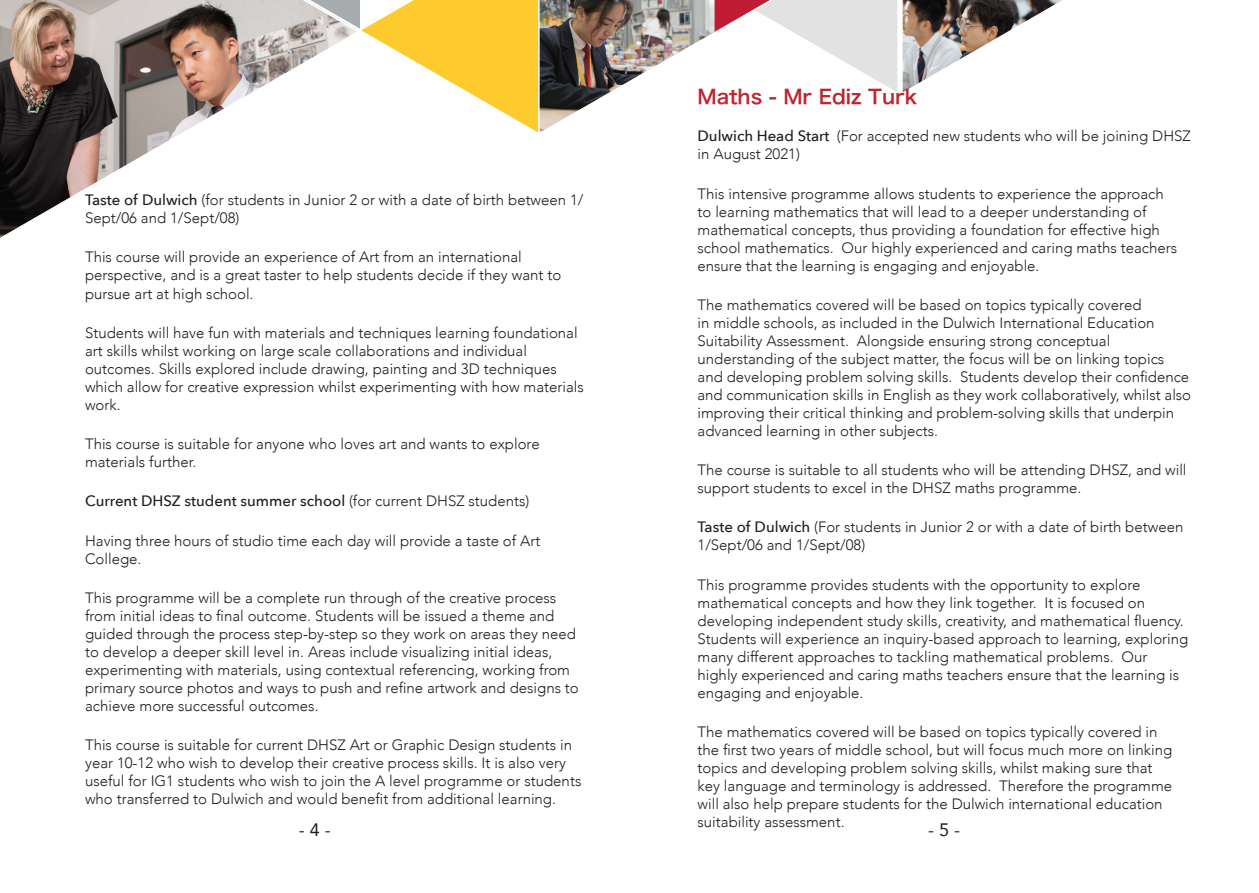
<style>
.page{position:relative;width:1259px;height:893px;background:#fff}
.page>*{position:absolute;margin:0;border:0;box-sizing:border-box;transform-origin:0 0}
.t1{font:19.5px "Hiragino Sans GB W6";color:#bd2530}
.t2{font:18px "Avenir";color:#231f20}
.t3{font:300 15px/18px "Avenir";color:#221d1f}
.t4{font:500 15px "Avenir Next";color:#221d1f}
.s1{font-family:"Avenir Next";font-weight:500}
.s2{font-family:"Avenir";font-weight:300}
</style>
<div class="page">
<svg style="left:362px;top:0;width:700px;height:133px"></svg>
<svg style="left:0;top:0;width:362px;height:238px"></svg>
<p class="t1" style="left:697px;top:84px;width:221px">Maths - Mr Ediz Turk</p>
<p class="t3" style="left:697px;top:127px;width:495px"><span class="s1">Dulwich Head Start</span> (For accepted new students who will be joining DHSZ in August 2021)</p>
<p class="t3" style="left:697px;top:184px;width:481px">This intensive programme allows students to experience the approach to learning mathematics that will lead to a deeper understanding of mathematical concepts, thus providing a foundation for effective high school mathematics. Our highly experienced and caring maths teachers ensure that the learning is engaging and enjoyable.</p>
<p class="t3" style="left:697px;top:296px;width:495px">The mathematics covered will be based on topics typically covered<br>in middle schools, as included in the Dulwich International Education Suitability Assessment. Alongside ensuring strong conceptual understanding of the subject matter, the focus will be on linking topics and developing problem solving skills. Students develop their confidence and communication skills in English as they work collaboratively, whilst also improving their critical thinking and problem-solving skills that underpin advanced learning in other subjects.</p>
<p class="t3" style="left:697px;top:461px;width:490px">The course is suitable to all students who will be attending DHSZ, and will support students to excel in the DHSZ maths programme.</p>
<p class="t3" style="left:697px;top:518px;width:487px"><span class="s1">Taste of Dulwich</span> (For students in Junior 2 or with a date of birth between<br>1/Sept/06 and 1/Sept/08)</p>
<p class="t3" style="left:697px;top:576px;width:492px">This programme provides students with the opportunity to explore mathematical concepts and how they link together. It is focused on developing independent study skills, creativity, and mathematical fluency.<br>Students will experience an inquiry-based approach to learning, exploring many different approaches to tackling mathematical problems. Our highly experienced and caring maths teachers ensure that the learning is engaging and enjoyable.</p>
<p class="t3" style="left:697px;top:723px;width:476px">The mathematics covered will be based on topics typically covered in the first two years of middle school, but will focus much more on linking topics and developing problem solving skills, whilst making sure that key language and terminology is addressed. Therefore the programme will also help prepare students for the Dulwich international education suitability assessment.</p>
<p class="t3" style="left:85px;top:191px;width:500px"><span class="s1">Taste of Dulwich</span> (for students in Junior 2 or with a date of birth between 1/<br>Sept/06 and 1/Sept/08)</p>
<p class="t3" style="left:85px;top:248px;width:478px">This course will provide an experience of Art from an international perspective, and is a great taster to help students decide if they want to pursue art at high school.</p>
<p class="t3" style="left:85px;top:324px;width:500px">Students will have fun with materials and techniques learning foundational art skills whilst working on large scale collaborations and individual outcomes. Skills explored include drawing, painting and 3D techniques which allow for creative expression whilst experimenting with how materials work.</p>
<p class="t3" style="left:85px;top:435px;width:456px">This course is suitable for anyone who loves art and wants to explore materials further.</p>
<p class="t4" style="left:85px;top:488px;width:446px">Current DHSZ student summer school <span class="s2">(for current DHSZ students)</span></p>
<p class="t3" style="left:85px;top:531px;width:457px">Having three hours of studio time each day will provide a taste of Art<br>College.</p>
<p class="t3" style="left:85px;top:589px;width:495px">This programme will be a complete run through of the creative process from initial ideas to final outcome. Students will be issued a theme and guided through the process step-by-step so they work on areas they need to develop a deeper skill level in. Areas include visualizing initial ideas, experimenting with materials, using contextual referencing, working from primary source photos and ways to push and refine artwork and designs to achieve more successful outcomes.</p>
<p class="t3" style="left:85px;top:736px;width:498px">This course is suitable for current DHSZ Art or Graphic Design students in year 10-12 who wish to develop their creative process skills. It is also very useful for IG1 students who wish to join the A level programme or students who transferred to Dulwich and would benefit from additional learning.</p>
<p class="t2" style="left:299px;top:815px;width:34px">- 4 -</p>
<p class="t2" style="left:928px;top:815px;width:34px">- 5 -</p>
</div>
